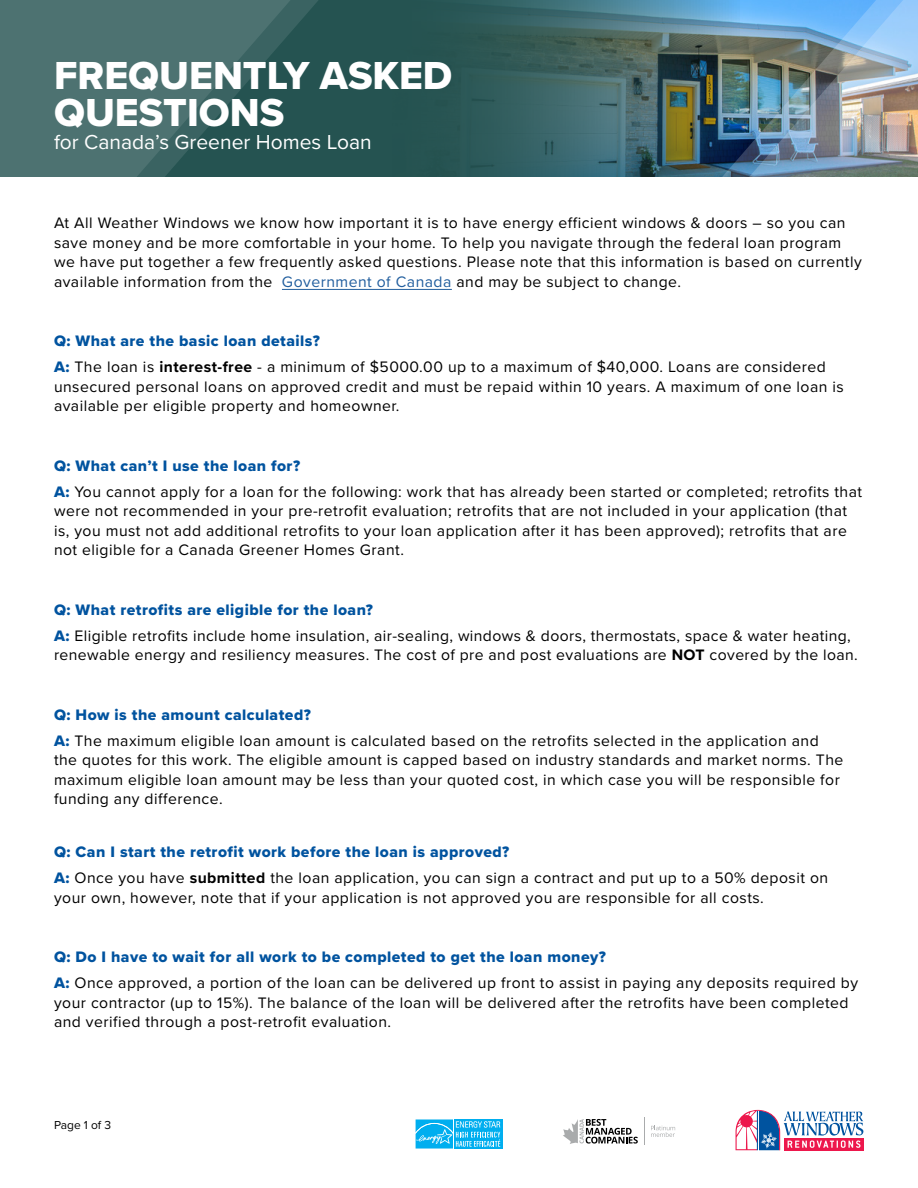
<style>
.page{position:relative;width:918px;height:1188px;background:#fff}
.page>*{position:absolute;margin:0;border:0;box-sizing:border-box;transform-origin:0 0}
.t1{font:40.5px/37.5px "Proxima Nova Extrabld";color:#fff}
.t2{font:21px "Proxima Nova";color:#fff}
.t3{font:15.75px/19.5px "Proxima Nova";letter-spacing:.03em;color:#000}
.t4{font:15.75px "Proxima Nova Extrabld";letter-spacing:.03em;color:#00539f}
.t5{font:12px "Proxima Nova";color:#000}
.s1{color:#215e9e}
.s2{font-family:"Proxima Nova Extrabld";color:#00539f}
.s3{font-weight:700}
</style>
<div class="page">
<div style="left:784px;top:1138px;width:80px;height:12px;background:#ed174c"></div>
<svg style="left:735px;top:1109px;width:128px;height:42px"></svg>
<svg style="left:336px;top:0;width:369px;height:177px"></svg>
<svg style="left:563px;top:1119px;width:75px;height:25px"></svg>
<svg style="left:651px;top:1126px;width:24px;height:11px"></svg>
<svg style="left:644px;top:1117px;width:1px;height:28px"></svg>
<div style="left:308px;top:0;width:28px;height:177px;background:#255351"></div>
<svg style="left:0;top:0;width:308px;height:177px;fill:#4d7271"></svg>
<img style="left:705px;top:0;width:213px;height:177px">
<svg style="left:415px;top:1119px;width:88px;height:30px"></svg>
<svg style="left:500px;top:1119px;width:2px;height:30px"></svg>
<svg style="left:416px;top:1119px;width:84px;height:30px"></svg>
<hr style="left:282px;top:289px;width:170px;height:1px;background:#215e9e">
<h1 class="t1" style="left:54px;top:56px;width:400px">FREQUENTLY ASKED<br>QUESTIONS</h1>
<h2 class="t2" style="left:54px;top:126px;width:319px">for Canada’s Greener Homes Loan</h2>
<p class="t3" style="left:54px;top:213px;width:809px">At All Weather Windows we know how important it is to have energy efficient windows &amp; doors – so you can save money and be more comfortable in your home. To help you navigate through the federal loan program we have put together a few frequently asked questions. Please note that this information is based on currently available information from the <span class="s1">Government of Canada</span> and may be subject to change.</p>
<p class="t4" style="left:54px;top:329px;width:267px">Q: What are the basic loan details?</p>
<p class="t3" style="left:54px;top:357px;width:791px"><span class="s2">A:</span> The loan is <span class="s3">interest-free</span> - a minimum of $5000.00 up to a maximum of $40,000. Loans are considered unsecured personal loans on approved credit and must be repaid within 10 years. A maximum of one loan is available per eligible property and homeowner.</p>
<p class="t4" style="left:54px;top:454px;width:248px">Q: What can’t I use the loan for?</p>
<p class="t3" style="left:54px;top:481px;width:810px"><span class="s2">A:</span> You cannot apply for a loan for the following: work that has already been started or completed; retrofits that were not recommended in your pre-retrofit evaluation; retrofits that are not included in your application (that is, you must not add additional retrofits to your loan application after it has been approved); retrofits that are not eligible for a Canada Greener Homes Grant.</p>
<p class="t4" style="left:54px;top:598px;width:320px">Q: What retrofits are eligible for the loan?</p>
<p class="t3" style="left:54px;top:625px;width:805px"><span class="s2">A:</span> Eligible retrofits include home insulation, air-sealing, windows &amp; doors, thermostats, space &amp; water heating, renewable energy and resiliency measures. The cost of pre and post evaluations are <span class="s3">NOT</span> covered by the loan.</p>
<p class="t4" style="left:54px;top:703px;width:258px">Q: How is the amount calculated?</p>
<p class="t3" style="left:54px;top:730px;width:791px"><span class="s2">A:</span> The maximum eligible loan amount is calculated based on the retrofits selected in the application and the quotes for this work. The eligible amount is capped based on industry standards and market norms. The maximum eligible loan amount may be less than your quoted cost, in which case you will be responsible for funding any difference.</p>
<p class="t4" style="left:54px;top:840px;width:457px">Q: Can I start the retrofit work before the loan is approved?</p>
<p class="t3" style="left:54px;top:868px;width:776px"><span class="s2">A:</span> Once you have <span class="s3">submitted</span> the loan application, you can sign a contract and put up to a 50% deposit on your own, however, note that if your application is not approved you are responsible for all costs.</p>
<p class="t4" style="left:54px;top:945px;width:553px">Q: Do I have to wait for all work to be completed to get the loan money?</p>
<p class="t3" style="left:54px;top:973px;width:806px"><span class="s2">A:</span> Once approved, a portion of the loan can be delivered up front to assist in paying any deposits required by your contractor (up to 15%). The balance of the loan will be delivered after the retrofits have been completed and verified through a post-retrofit evaluation.</p>
<p class="t5" style="left:54px;top:1116px;width:59px">Page 1 of 3</p>
</div>
